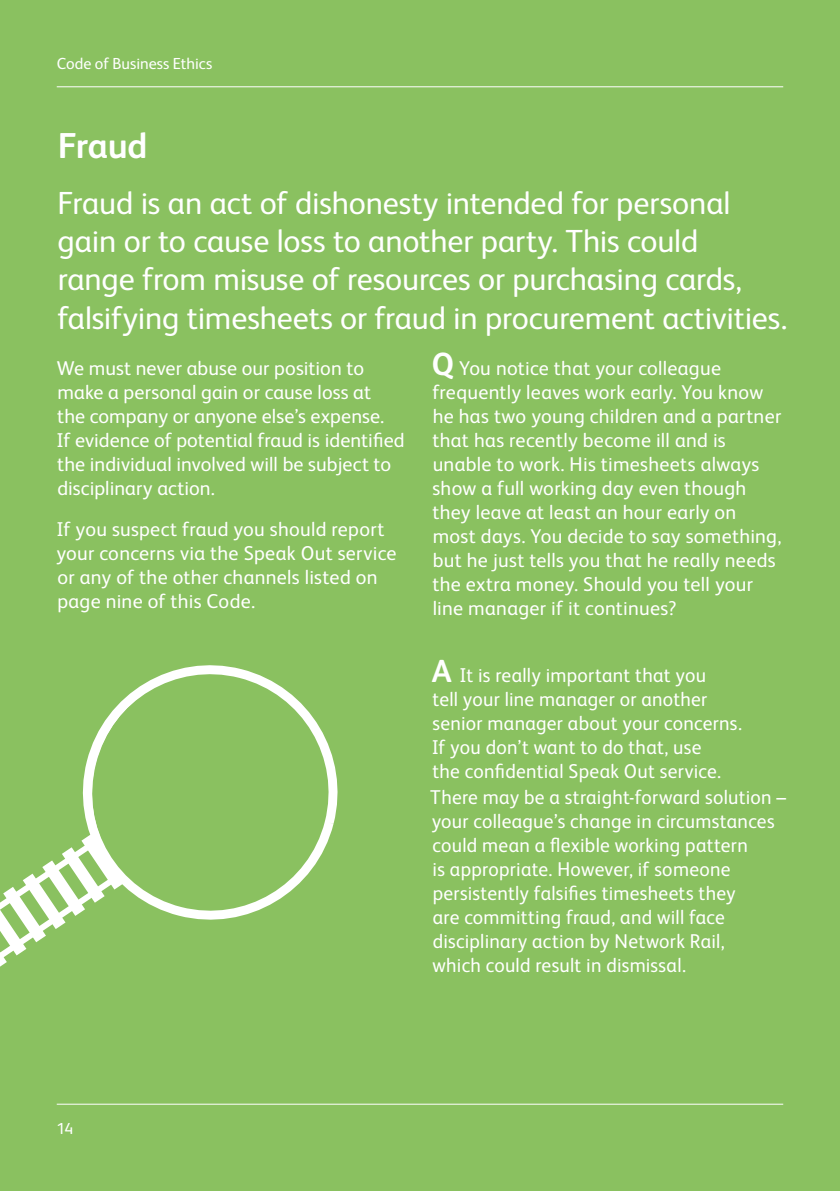
<style>
.page{position:relative;width:840px;height:1191px;background:#fff}
.page>*{position:absolute;margin:0;border:0;box-sizing:border-box;transform-origin:0 0}
.t1{font:700 36px "Network Rail Sans";letter-spacing:-.01em;color:#fff}
.t2{font:32px/38.4px "Network Rail Sans";letter-spacing:-.005em;color:#fff}
.t3{font:20px/24px "Network Rail Sans";letter-spacing:.015em;color:#fff}
.t4{font:16px "Network Rail Sans";letter-spacing:.005em;color:#fff}
.s1{font-weight:700;font-size:32px}
</style>
<div class="page">
<div style="left:0;top:0;width:839px;height:1191px;background:#8ac160"></div>
<svg style="left:82px;top:665px;width:256px;height:255px"></svg>
<svg style="left:0;top:834px;width:124px;height:132px"></svg>
<hr style="left:57px;top:86px;width:725px;height:1px;background:#fff">
<hr style="left:57px;top:1103px;width:725px;height:1px;background:#fff">
<p class="t4" style="left:57px;top:53px;width:157px">Code of Business Ethics</p>
<h1 class="t1" style="left:58px;top:121px;width:91px">Fraud</h1>
<h2 class="t2" style="left:57px;top:182px;width:730px">Fraud is an act of dishonesty intended for personal gain or to cause loss to another party. This could<br>range from misuse of resources or purchasing cards, falsifying timesheets or fraud in procurement activities.</h2>
<p class="t3" style="left:56px;top:355px;width:349px">We must never abuse our position to make a personal gain or cause loss at<br>the company or anyone else’s expense.<br>If evidence of potential fraud is identified the individual involved will be subject to disciplinary action.</p>
<p class="t3" style="left:56px;top:516px;width:341px">If you suspect fraud you should report your concerns via the Speak Out service or any of the other channels listed on page nine of this Code.</p>
<p class="t3" style="left:431px;top:355px;width:351px"><span class="s1">Q</span> You notice that your colleague frequently leaves work early. You know he has two young children and a partner that has recently become ill and is unable to work. His timesheets always show a full working day even though they leave at least an hour early on most days. You decide to say something, but he just tells you that he really needs the extra money. Should you tell your line manager if it continues?</p>
<p class="t3" style="left:431px;top:662px;width:311px"><span class="s1">A</span> It is really important that you<br>tell your line manager or another senior manager about your concerns.<br>If you don’t want to do that, use<br>the confidential Speak Out service.</p>
<p class="t3" style="left:430px;top:784px;width:357px">There may be a straight-forward solution – your colleague’s change in circumstances could mean a flexible working pattern<br>is appropriate. However, if someone persistently falsifies timesheets they<br>are committing fraud, and will face disciplinary action by Network Rail,<br>which could result in dismissal.</p>
<p class="t4" style="left:57px;top:1118px;width:18px">14</p>
</div>
